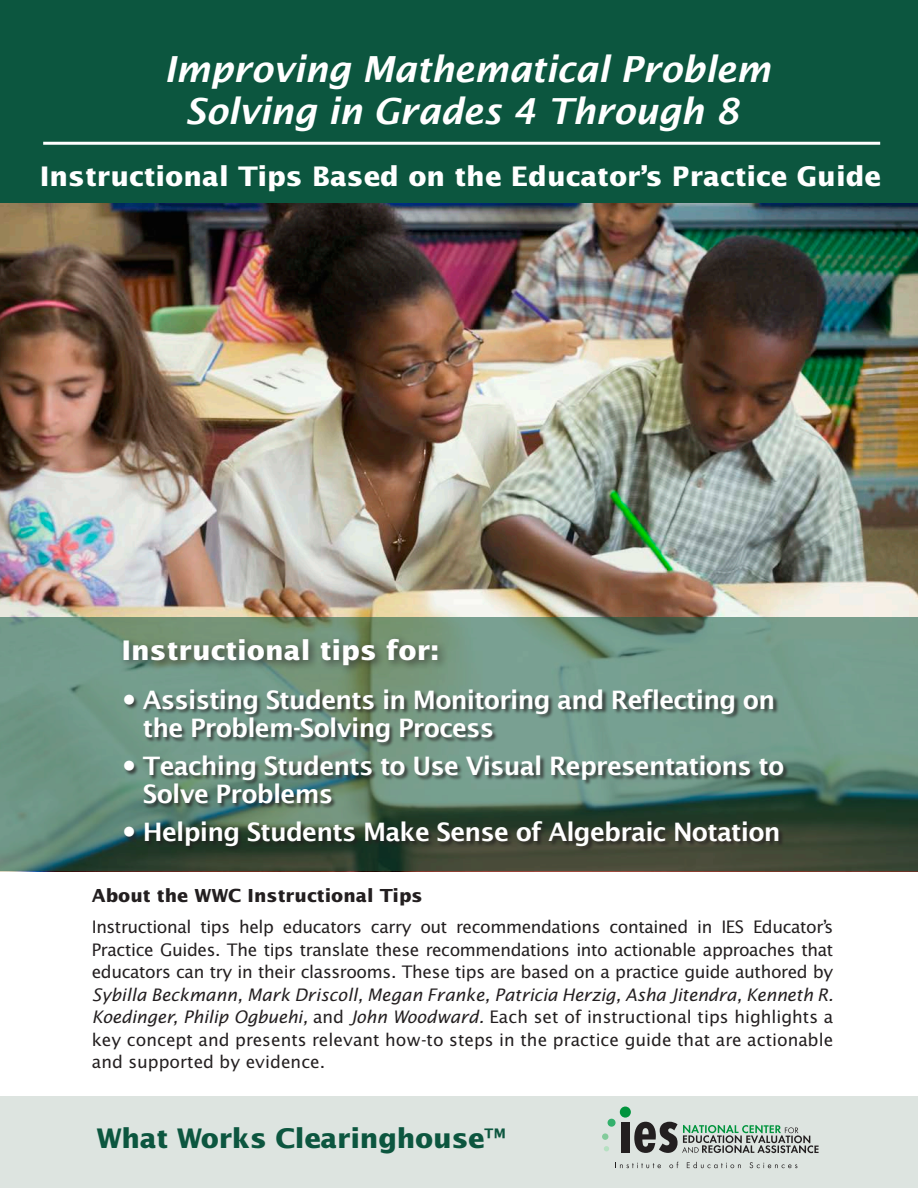
<style>
.page{position:relative;width:918px;height:1188px;background:#fff}
.page>*{position:absolute;margin:0;border:0;box-sizing:border-box;transform-origin:0 0}
.t1{font:italic 600 36px/42px "Lucida Sans";letter-spacing:-.01em;color:#fff;text-align:center}
.t2{font:700 27px "Lucida Sans Std";color:#fff}
.t3{font:700 27px "Lucida Sans Std";letter-spacing:-.01em;color:#0c563f}
.t4{font:600 25.5px/28.5px "Lucida Sans";letter-spacing:-.03em;color:#fff}
.t5{font:700 18px "Lucida Sans Std";color:#231f20}
.t6{font:17.25px/22.5px "Lucida Sans Std";letter-spacing:-.02em;color:#231f20;text-align:justify}
.s1{font-style:italic}
.s2{font-weight:400}
</style>
<div class="page">
<div style="left:0;top:0;width:918px;height:217px;background:#0c563f"></div>
<img style="left:0;top:203px;width:918px;height:415px">
<svg style="left:0;top:618px;width:918px;height:253px;background:#628473"></svg>
<div style="left:0;top:1097px;width:918px;height:91px;background:#dde4e0"></div>
<div style="left:124px;top:690px;width:665px;height:162px;background:#231f20;opacity:.7"></div>
<hr style="left:43px;top:142px;width:837px;height:3px;background:#fff">
<div style="left:119px;top:633px;width:329px;height:43px;background:#231f20;opacity:.7"></div>
<div style="left:608px;top:1119px;width:8px;height:8px;background:#33b06c;border-radius:50%"></div>
<div style="left:602px;top:1133px;width:6px;height:7px;background:#83cb9b;border-radius:50%"></div>
<svg style="left:604px;top:1146px;width:5px;height:5px"></svg>
<div style="left:620px;top:1107px;width:11px;height:11px;background:#00943d;border-radius:50%"></div>
<div style="left:621px;top:1122px;width:9px;height:30px;background:#231f20"></div>
<svg style="left:634px;top:1122px;width:185px;height:31px"></svg>
<svg style="left:615px;top:1162px;width:46px;height:6px"></svg>
<svg style="left:669px;top:1162px;width:9px;height:6px"></svg>
<svg style="left:687px;top:1162px;width:54px;height:6px"></svg>
<svg style="left:750px;top:1162px;width:47px;height:6px"></svg>
<svg style="left:124px;top:695px;width:10px;height:10px"></svg>
<svg style="left:124px;top:761px;width:10px;height:10px"></svg>
<svg style="left:124px;top:827px;width:10px;height:10px"></svg>
<h1 class="t1" style="left:164px;top:48px;width:608px">Improving Mathematical Problem<br>Solving in Grades 4 Through 8</h1>
<h2 class="t2" style="left:40px;top:161px;width:843px">Instructional Tips Based on the Educator’s Practice Guide</h2>
<h2 class="t2" style="left:122px;top:635px;width:320px">Instructional tips for:</h2>
<h3 class="t4" style="left:143px;top:686px;width:634px">Assisting Students in Monitoring and Reflecting on the Problem-Solving Process</h3>
<h3 class="t4" style="left:143px;top:752px;width:643px">Teaching Students to Use Visual Representations to<br>Solve Problems</h3>
<h3 class="t4" style="left:143px;top:818px;width:639px">Helping Students Make Sense of Algebraic Notation</h3>
<p class="t5" style="left:92px;top:885px;width:332px">About the WWC Instructional Tips</p>
<p class="t6" style="left:92px;top:916px;width:743px">Instructional tips help educators carry out recommendations contained in IES Educator’s Practice Guides. The tips translate these recommendations into actionable approaches that educators can try in their classrooms. These tips are based on a practice guide authored by</p>
<p class="t6" style="left:92px;top:984px;width:743px"><span class="s1">Sybilla Beckmann, Mark Driscoll, Megan Franke, Patricia Herzig, Asha Jitendra, Kenneth R.<br>Koedinger, Philip Ogbuehi,</span> and <span class="s1">John Woodward.</span> Each set of instructional tips highlights a key concept and presents relevant how-to steps in the practice guide that are actionable and supported by evidence.</p>
<h2 class="t3" style="left:96px;top:1123px;width:411px">What Works Clearinghouse<span class="s2">™</span></h2>
</div>
